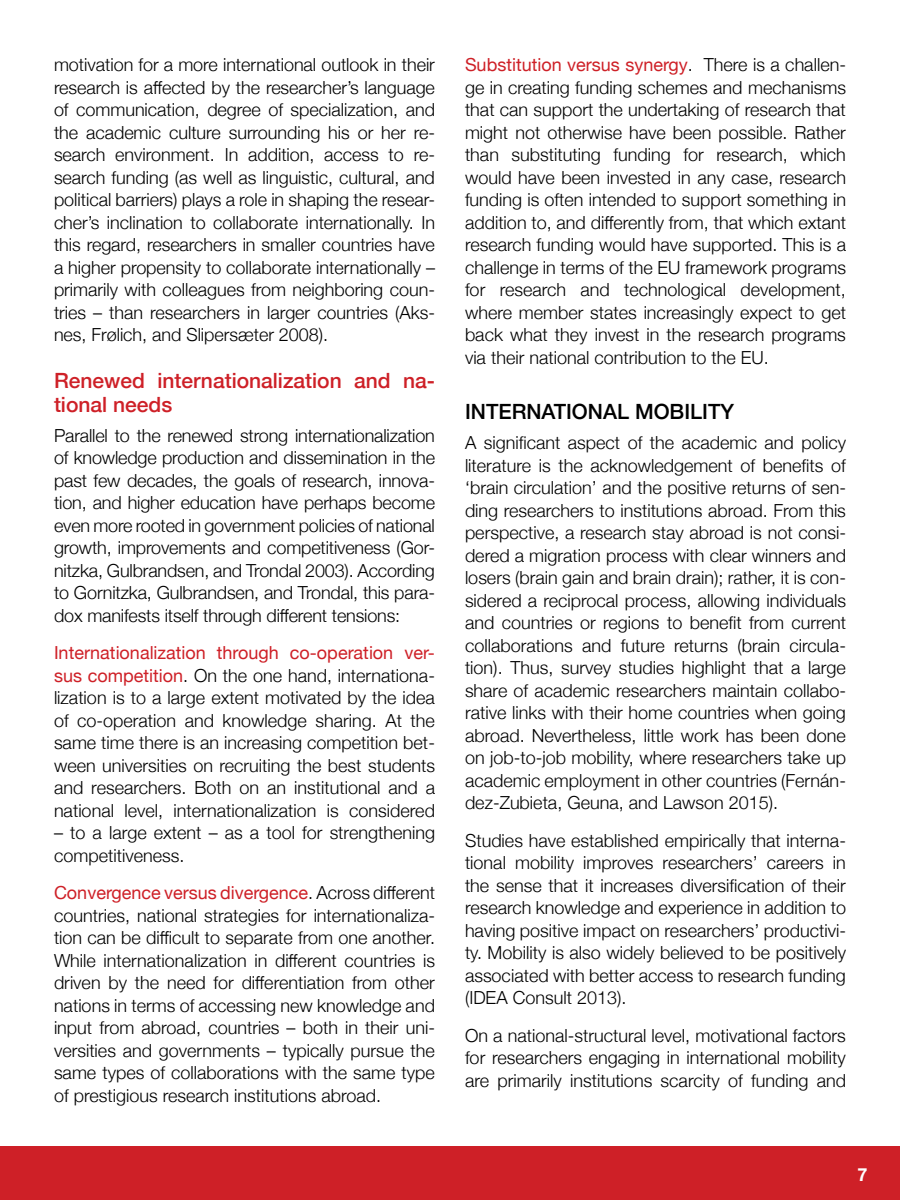
<style>
.page{position:relative;width:900px;height:1200px;background:#fff}
.page>*{position:absolute;margin:0;border:0;box-sizing:border-box;transform-origin:0 0}
.t1{font:500 21px/24px "Helvetica Neue";color:#ce2027}
.t2{font:500 21px "Helvetica Neue";color:#000}
.Brødtekst{font:300 18px/22.5px "Helvetica Neue";color:#000;text-align:justify}
.t3{font:700 18px "Helvetica Neue";color:#fff}
.s1{font-weight:400;color:#ce2027}
</style>
<div class="page">
<div style="left:0;top:1146px;width:900px;height:54px;background:#ce2027"></div>
<p class="Brødtekst" style="left:54px;top:52px;width:383px">motivation for a more international outlook in their research is affected by the researcher’s language of communication, degree of specialization, and the academic culture surrounding his or her re&shy;search environment. In addition, access to re&shy;search funding (as well as linguistic, cultural, and political barriers) plays a role in shaping the resear&shy;cher’s inclination to collaborate internationally. In this regard, researchers in smaller countries have a higher propensity to collaborate internationally – primarily with colleagues from neighboring coun&shy;tries – than researchers in larger countries (Aks&shy;nes, Frølich, and Slipersæter 2008).</p>
<p class="t1" style="left:54px;top:367px;width:383px">Renewed internationalization and na&shy;tional needs</p>
<p class="Brødtekst" style="left:54px;top:423px;width:383px">Parallel to the renewed strong internationalization of knowledge production and dissemination in the past few decades, the goals of research, innova&shy;tion, and higher education have perhaps become even more rooted in government policies of national growth, improvements and competitiveness (Gor&shy;nitzka, Gulbrandsen, and Trondal 2003). According to Gornitzka, Gulbrandsen, and Trondal, this para&shy;dox manifests itself through different tensions:</p>
<p class="Brødtekst" style="left:54px;top:640px;width:383px"><span class="s1">Internationalization through co-operation ver&shy;sus competition</span>. On the one hand, internationa&shy;lization is to a large extent motivated by the idea of co-operation and knowledge sharing. At the same time there is an increasing competition bet&shy;ween universities on recruiting the best students and researchers. Both on an institutional and a national level, internationalization is considered</p>
<p class="Brødtekst" style="left:54px;top:820px;width:383px">– to a large extent – as a tool for strengthening competitiveness.</p>
<p class="Brødtekst" style="left:54px;top:880px;width:383px"><span class="s1">Convergence versus divergence</span>. Across different countries, national strategies for internationaliza&shy;tion can be difficult to separate from one another.<br>While internationalization in different countries is driven by the need for differentiation from other nations in terms of accessing new knowledge and input from abroad, countries – both in their uni&shy;versities and governments – typically pursue the same types of collaborations with the same type of prestigious research institutions abroad.</p>
<p class="Brødtekst" style="left:465px;top:52px;width:383px"><span class="s1">Substitution versus synergy</span>. There is a challen&shy;ge in creating funding schemes and mechanisms that can support the undertaking of research that might not otherwise have been possible. Rather than substituting funding for research, which would have been invested in any case, research funding is often intended to support something in addition to, and differently from, that which extant research funding would have supported. This is a challenge in terms of the EU framework programs for research and technological development, where member states increasingly expect to get back what they invest in the research programs via their national contribution to the EU.</p>
<p class="t2" style="left:465px;top:395px;width:271px">INTERNATIONAL MOBILITY</p>
<p class="Brødtekst" style="left:465px;top:430px;width:383px">A significant aspect of the academic and policy literature is the acknowledgement of benefits of ‘brain circulation’ and the positive returns of sen&shy;ding researchers to institutions abroad. From this perspective, a research stay abroad is not consi&shy;dered a migration process with clear winners and losers (brain gain and brain drain); rather, it is con&shy;sidered a reciprocal process, allowing individuals and countries or regions to benefit from current collaborations and future returns (brain circula&shy;tion). Thus, survey studies highlight that a large share of academic researchers maintain collabo&shy;rative links with their home countries when going abroad. Nevertheless, little work has been done on job-to-job mobility, where researchers take up academic employment in other countries (Fernán&shy;dez-Zubieta, Geuna, and Lawson 2015).</p>
<p class="Brødtekst" style="left:465px;top:828px;width:383px">Studies have established empirically that interna&shy;tional mobility improves researchers’ careers in the sense that it increases diversification of their research knowledge and experience in addition to having positive impact on researchers’ productivi&shy;ty. Mobility is also widely believed to be positively associated with better access to research funding (IDEA Consult 2013).</p>
<p class="Brødtekst" style="left:465px;top:1023px;width:383px">On a national-structural level, motivational factors for researchers engaging in international mobility are primarily institutions scarcity of funding and</p>
<p class="t3" style="left:857px;top:1160px;width:12px">7</p>
</div>
